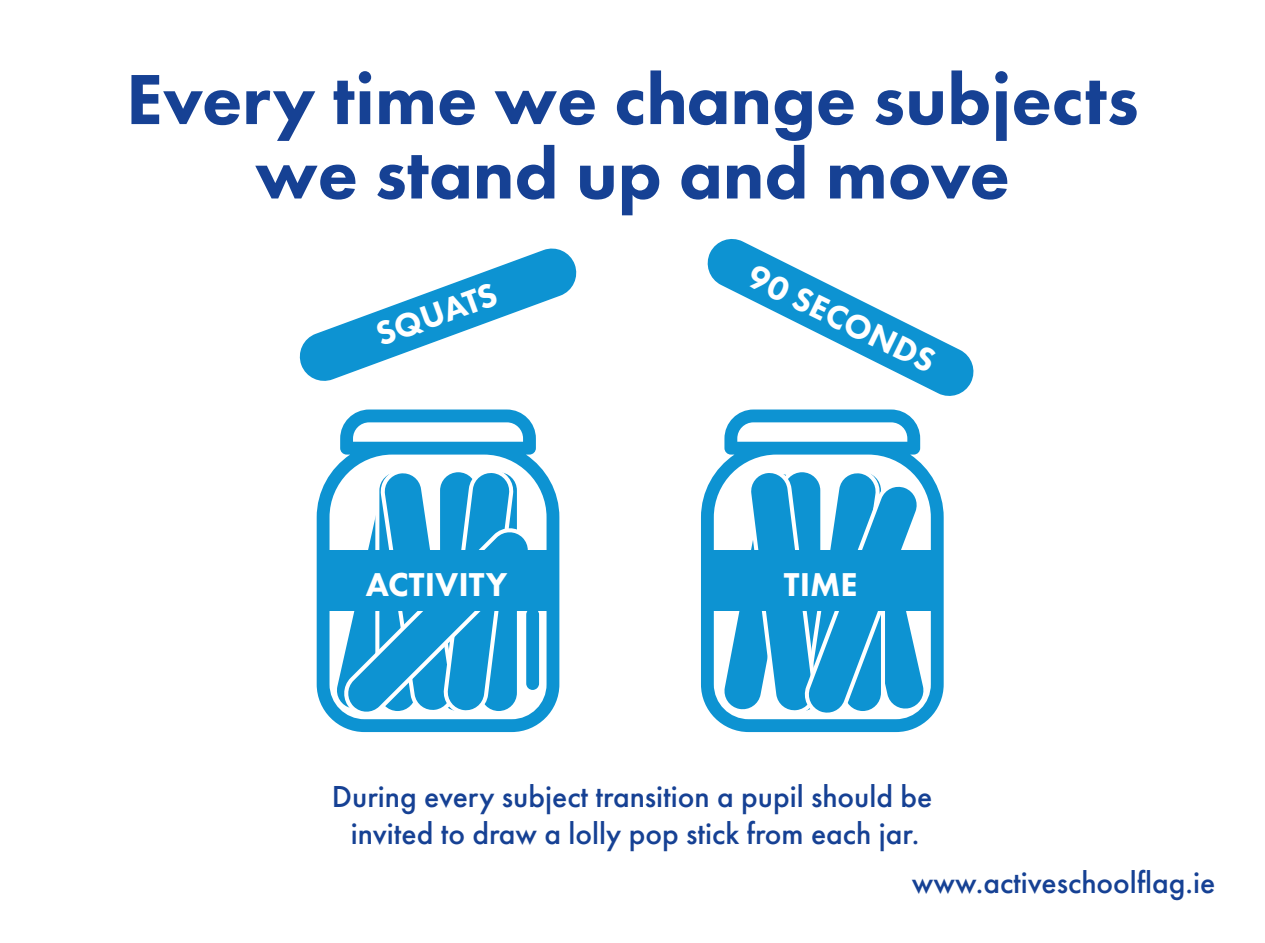
<style>
.page{position:relative;width:1265px;height:943px;background:#fff}
.page>*{position:absolute;margin:0;border:0;box-sizing:border-box;transform-origin:0 0}
.t1{font:800 73.5px/74.4px "Futura PT";color:#164194;text-align:center}
.t2{font:800 34.3px "Futura PT";color:#fff}
.t3{font:500 31.5px/37.3px "Futura PT";color:#164194;text-align:center}
</style>
<div class="page">
<svg style="left:317px;top:409px;width:242px;height:323px;fill:#0d93d2"></svg>
<div style="left:526px;top:608px;width:13px;height:82px;background:#0d93d2;border-radius:6px"></div>
<svg style="left:701px;top:409px;width:243px;height:323px;fill:#0d93d2"></svg>
<svg style="left:299px;top:248px;width:278px;height:133px"></svg>
<svg style="left:707px;top:239px;width:267px;height:157px"></svg>
<div style="left:320px;top:550px;width:233px;height:60px;background:#0d93d2"></div>
<div style="left:704px;top:550px;width:234px;height:60px;background:#0d93d2"></div>
<h1 class="t1" style="left:126px;top:61px;width:1014px">Every time we change subjects we stand up and move</h1>
<p class="t2" style="left:370px;top:315px;width:128px;rotate:-20deg">SQUATS</p>
<p class="t2" style="left:366px;top:562px;width:143px">ACTIVITY</p>
<p class="t2" style="left:760px;top:255px;width:205px;rotate:26deg">90 SECONDS</p>
<p class="t2" style="left:784px;top:562px;width:75px">TIME</p>
<p class="t3" style="left:332px;top:777px;width:602px">During every subject transition a pupil should be invited to draw a lolly pop stick from each jar.</p>
<p class="t3" style="left:912px;top:864px;width:305px">www.activeschoolflag.ie</p>
</div>
